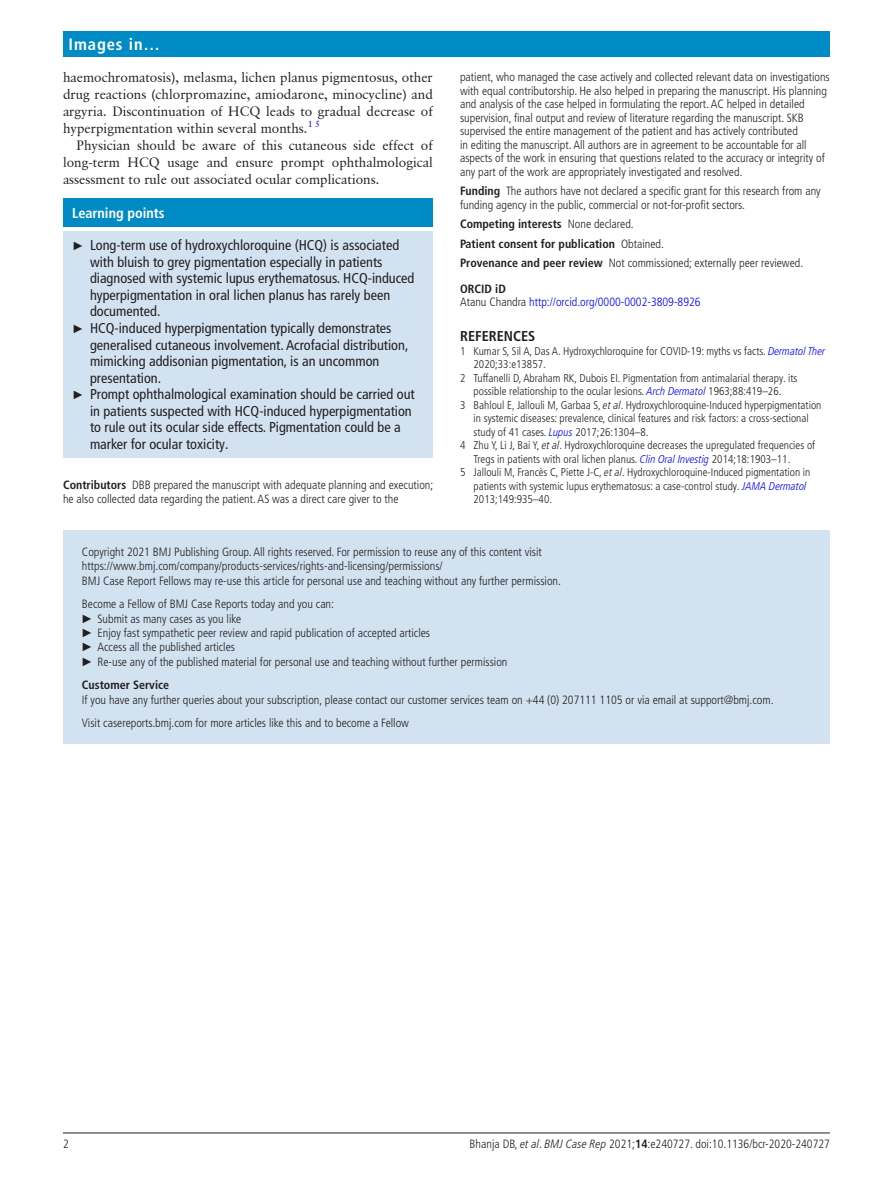
<style>
.page{position:relative;width:893px;height:1191px;background:#fff}
.page>*{position:absolute;margin:0;border:0;box-sizing:border-box;transform-origin:0 0}
.t1{font:700 condensed 16.5px "Frutiger LT Pro";letter-spacing:.055em;color:#fff}
.t2{font:condensed 14.25px "Frutiger LT Pro";color:#231f20}
.t3{font:700 condensed 14.25px "Frutiger LT Pro";color:#fff}
.t4{font:700 condensed 14.25px "Frutiger LT Std";color:#231f20}
.t5{font:13.5px/16.8px "Classical Garamond BT";color:#231f20;text-align:justify}
.t6{font:300 condensed 12px/13.5px "Frutiger LT Pro";color:#231f20}
.t7{font:700 condensed 12px/19.5px "Frutiger LT Pro";color:#231f20}
.t8{font:300 condensed 12px/13.5px "Frutiger LT Pro";color:#00f}
.t9{font:300 condensed 11.25px "Frutiger LT Pro";color:#231f20}
.s1{font-family:"Arial";font-stretch:normal;font-size:12px}
.s2{font-weight:700}
.s3{font-weight:300}
.s4{font-weight:700;color:#231f20}
.s5{color:#231f20}
.s6{font-style:italic;color:#00f}
.s7{font-style:italic}
.s8{font-family:"Arial";font-weight:400;font-stretch:normal}
</style>
<div class="page">
<hr style="left:63px;top:1132px;width:767px;height:1px;background:#231f20">
<div style="left:63px;top:31px;width:767px;height:25px;background:#008bc5"></div>
<div style="left:63px;top:198px;width:370px;height:29px;background:#008bc5"></div>
<div style="left:63px;top:231px;width:370px;height:226px;background:#d2e2f0"></div>
<div style="left:63px;top:530px;width:767px;height:213px;background:#d2e2f0"></div>
<h1 class="t1" style="left:69px;top:34px;width:93px">Images in…</h1>
<p class="t5" style="left:63px;top:69px;width:371px">haemochromatosis), melasma, lichen planus pigmentosus, other drug reactions (chlorpromazine, amiodarone, minocycline) and argyria. Discontinuation of HCQ leads to gradual decrease of hyperpigmentation within several months.<sup>1</sup> <sup>5</sup></p>
<p class="t5" style="left:63px;top:136px;width:371px;text-indent:14px">Physician should be aware of this cutaneous side effect of long-term HCQ usage and ensure prompt ophthalmological assessment to rule out associated ocular complications.</p>
<p class="t3" style="left:72px;top:204px;width:94px">Learning points</p>
<p class="t2" style="left:72px;top:237px;width:329px"><span class="s1">►</span> Long-term use of hydroxychloroquine (HCQ) is associated</p>
<p class="t2" style="left:90px;top:254px;width:294px">with bluish to grey pigmentation especially in patients</p>
<p class="t2" style="left:90px;top:270px;width:326px">diagnosed with systemic lupus erythematosus. HCQ-induced</p>
<p class="t2" style="left:90px;top:287px;width:302px">hyperpigmentation in oral lichen planus has rarely been</p>
<p class="t2" style="left:90px;top:303px;width:72px">documented.</p>
<p class="t2" style="left:72px;top:320px;width:321px"><span class="s1">►</span> HCQ-induced hyperpigmentation typically demonstrates</p>
<p class="t2" style="left:90px;top:336px;width:320px">generalised cutaneous involvement. Acrofacial distribution,</p>
<p class="t2" style="left:90px;top:353px;width:291px">mimicking addisonian pigmentation, is an uncommon</p>
<p class="t2" style="left:90px;top:369px;width:73px">presentation.</p>
<p class="t2" style="left:72px;top:386px;width:344px"><span class="s1">►</span> Prompt ophthalmological examination should be carried out</p>
<p class="t2" style="left:90px;top:402px;width:323px">in patients suspected with HCQ-induced hyperpigmentation</p>
<p class="t2" style="left:90px;top:419px;width:312px">to rule out its ocular side effects. Pigmentation could be a</p>
<p class="t2" style="left:90px;top:435px;width:140px">marker for ocular toxicity.</p>
<p class="t6" style="left:63px;top:478px;width:372px"><span class="s2">Contributors</span> DBB prepared the manuscript with adequate planning and execution; he also collected data regarding the patient. AS was a direct care giver to the</p>
<p class="t6" style="left:460px;top:70px;width:371px">patient, who managed the case actively and collected relevant data on investigations with equal contributorship. He also helped in preparing the manuscript. His planning and analysis of the case helped in formulating the report. AC helped in detailed supervision, final output and review of literature regarding the manuscript. SKB supervised the entire management of the patient and has actively contributed<br>in editing the manuscript. All authors are in agreement to be accountable for all aspects of the work in ensuring that questions related to the accuracy or integrity of any part of the work are appropriately investigated and resolved.</p>
<p class="t6" style="left:460px;top:184px;width:362px"><span class="s2">Funding</span> The authors have not declared a specific grant for this research from any funding agency in the public, commercial or not-for-profit sectors.</p>
<p class="t7" style="left:460px;top:214px;width:345px">Competing interests <span class="s3">None declared.<br></span>Patient consent for publication <span class="s3">Obtained.<br></span>Provenance and peer review <span class="s3">Not commissioned; externally peer reviewed.</span></p>
<p class="t8" style="left:460px;top:282px;width:242px"><span class="s4">ORCID iD<br></span><span class="s5">Atanu Chandra</span> http://orcid.org/0000-0002-3809-8926</p>
<p class="t4" style="left:460px;top:328px;width:77px">REFERENCES</p>
<p class="t9" style="left:460px;top:344px;width:367px">1 Kumar S, Sil A, Das A. Hydroxychloroquine for COVID-19: myths vs facts. <span class="s6">Dermatol Ther</span></p>
<p class="t9" style="left:474px;top:358px;width:74px">2020;33:e13857.</p>
<p class="t9" style="left:460px;top:371px;width:339px">2 Tuffanelli D, Abraham RK, Dubois EI. Pigmentation from antimalarial therapy. its</p>
<p class="t9" style="left:474px;top:385px;width:309px">possible relationship to the ocular lesions. <span class="s6">Arch Dermatol</span> 1963;88:419–26.</p>
<p class="t9" style="left:460px;top:398px;width:363px">3 Bahloul E, Jallouli M, Garbaa S, <span class="s7">et al</span>. Hydroxychloroquine-Induced hyperpigmentation</p>
<p class="t9" style="left:474px;top:412px;width:337px">in systemic diseases: prevalence, clinical features and risk factors: a cross-sectional</p>
<p class="t9" style="left:474px;top:425px;width:176px">study of 41 cases. <span class="s6">Lupus</span> 2017;26:1304–8.</p>
<p class="t9" style="left:460px;top:439px;width:357px">4 Zhu Y, Li J, Bai Y, <span class="s7">et al</span>. Hydroxychloroquine decreases the upregulated frequencies of</p>
<p class="t9" style="left:474px;top:452px;width:318px">Tregs in patients with oral lichen planus. <span class="s6">Clin Oral Investig</span> 2014;18:1903–11.</p>
<p class="t9" style="left:460px;top:466px;width:352px">5 Jallouli M, Francès C, Piette J-C, <span class="s7">et al</span>. Hydroxychloroquine-Induced pigmentation in</p>
<p class="t9" style="left:474px;top:479px;width:335px">patients with systemic lupus erythematosus: a case-control study. <span class="s6">JAMA Dermatol</span></p>
<p class="t9" style="left:474px;top:493px;width:80px">2013;149:935–40.</p>
<p class="t6" style="left:82px;top:545px;width:481px;line-height:14.4px">Copyright 2021 BMJ Publishing Group. All rights reserved. For permission to reuse any of this content visit https://www.bmj.com/company/products-services/rights-and-licensing/permissions/<br>BMJ Case Report Fellows may re-use this article for personal use and teaching without any further permission.</p>
<p class="t6" style="left:81px;top:597px;width:428px;line-height:14.4px">Become a Fellow of BMJ Case Reports today and you can:<br><span class="s8">►</span> Submit as many cases as you like<br><span class="s8">►</span> Enjoy fast sympathetic peer review and rapid publication of accepted articles<br><span class="s8">►</span> Access all the published articles<br><span class="s8">►</span> Re-use any of the published material for personal use and teaching without further permission</p>
<p class="t7" style="left:82px;top:675px;width:89px">Customer Service</p>
<p class="t6" style="left:82px;top:688px;width:693px;line-height:23.4px">If you have any further queries about your subscription, please contact our customer services team on +44 (0) 207111 1105 or via email at support@bmj.com.<br>Visit casereports.bmj.com for more articles like this and to become a Fellow</p>
<p class="t6" style="left:63px;top:1136px;width:7px">2</p>
<p class="t6" style="left:470px;top:1136px;width:362px">Bhanja DB, <span class="s7">et al</span>. <span class="s7">BMJ Case Rep</span> 2021;<span class="s2">14</span>:e240727. doi:10.1136/bcr-2020-240727</p>
</div>
